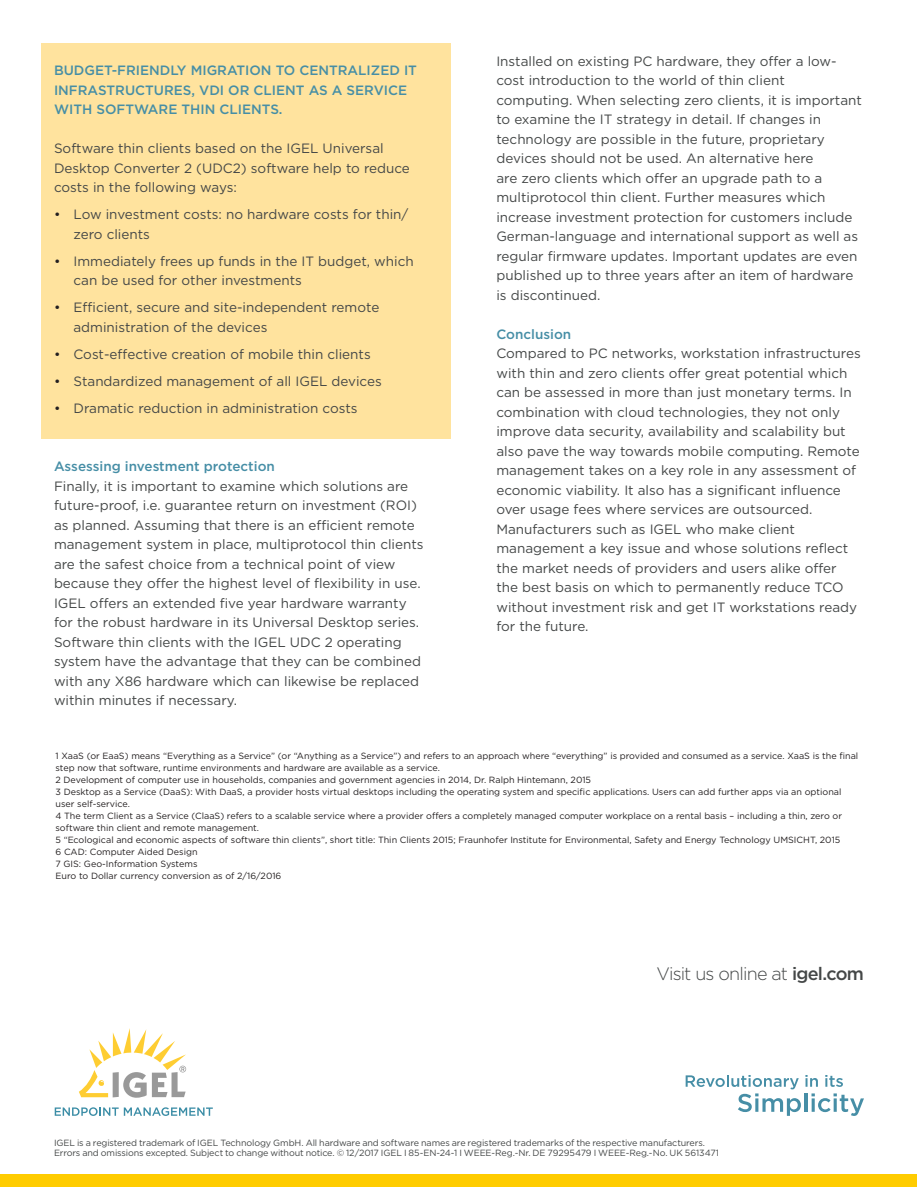
<style>
.page{position:relative;width:918px;height:1188px;background:#fff}
.page>*{position:absolute;margin:0;border:0;box-sizing:border-box;transform-origin:0 0}
.t1{font:300 18px "Gotham";letter-spacing:-.05em;color:#444747}
.t2{font:13.5px/19.5px "Gotham";color:#444747}
.t3{font:500 13.5px/19.5px "Gotham";color:#468ea6}
.t4{font:9px/12px "Gotham";color:#231f20}
.t5{font:9px/10.5px "Gotham";letter-spacing:-.015em;color:#444747}
.s1{color:#231f20}
.s2{font-weight:500}
</style>
<div class="page">
<div style="left:41px;top:44px;width:409px;height:395px;background:#ffe39e"></div>
<svg style="left:686px;top:1075px;width:178px;height:41px"></svg>
<svg style="left:55px;top:1107px;width:158px;height:9px"></svg>
<svg style="left:79px;top:1028px;width:107px;height:70px"></svg>
<div style="left:1px;top:1175px;width:916px;height:12px;background:#fc0"></div>
<p class="t3" style="left:54px;top:60px;width:365px">BUDGET-FRIENDLY MIGRATION TO CENTRALIZED IT</p>
<p class="t3" style="left:54px;top:80px;width:355px">INFRASTRUCTURES, VDI OR CLIENT AS A SERVICE<br>WITH SOFTWARE THIN CLIENTS.</p>
<p class="t2" style="left:54px;top:138px;width:357px">Software thin clients based on the IGEL Universal<br>Desktop Converter 2 (UDC2) software help to reduce costs in the following ways:</p>
<p class="t2" style="left:73px;top:204px;width:336px;text-indent:-19px"><span class="s1">•</span> Low investment costs: no hardware costs for thin/ zero clients</p>
<p class="t2" style="left:73px;top:251px;width:342px;text-indent:-19px"><span class="s1">•</span> Immediately frees up funds in the IT budget, which can be used for other investments</p>
<p class="t2" style="left:54px;top:297px;width:327px"><span class="s1">•</span> Efficient, secure and site-independent remote</p>
<p class="t2" style="left:73px;top:317px;width:195px">administration of the devices</p>
<p class="t2" style="left:54px;top:344px;width:318px"><span class="s1">•</span> Cost-effective creation of mobile thin clients</p>
<p class="t2" style="left:54px;top:371px;width:329px"><span class="s1">•</span> Standardized management of all IGEL devices</p>
<p class="t2" style="left:54px;top:398px;width:305px"><span class="s1">•</span> Dramatic reduction in administration costs</p>
<p class="t3" style="left:54px;top:456px;width:222px">Assessing investment protection</p>
<p class="t2" style="left:54px;top:476px;width:371px">Finally, it is important to examine which solutions are future-proof, i.e. guarantee return on investment (ROI) as planned. Assuming that there is an efficient remote management system in place, multiprotocol thin clients are the safest choice from a technical point of view because they offer the highest level of flexibility in use.<br>IGEL offers an extended five year hardware warranty for the robust hardware in its Universal Desktop series.<br>Software thin clients with the IGEL UDC 2 operating system have the advantage that they can be combined with any X86 hardware which can likewise be replaced within minutes if necessary.</p>
<p class="t2" style="left:496px;top:51px;width:367px">Installed on existing PC hardware, they offer a low&shy;cost introduction to the world of thin client computing. When selecting zero clients, it is important to examine the IT strategy in detail. If changes in technology are possible in the future, proprietary devices should not be used. An alternative here<br>are zero clients which offer an upgrade path to a multiprotocol thin client. Further measures which increase investment protection for customers include German-language and international support as well as regular firmware updates. Important updates are even published up to three years after an item of hardware is discontinued.</p>
<p class="t3" style="left:496px;top:324px;width:76px">Conclusion</p>
<p class="t2" style="left:496px;top:343px;width:366px">Compared to PC networks, workstation infrastructures with thin and zero clients offer great potential which can be assessed in more than just monetary terms. In combination with cloud technologies, they not only improve data security, availability and scalability but also pave the way towards mobile computing. Remote management takes on a key role in any assessment of economic viability. It also has a significant influence over usage fees where services are outsourced.<br>Manufacturers such as IGEL who make client management a key issue and whose solutions reflect the market needs of providers and users alike offer the best basis on which to permanently reduce TCO without investment risk and get IT workstations ready for the future.</p>
<p class="t4" style="left:56px;top:750px;width:804px">1 XaaS (or EaaS) means “Everything as a Service” (or “Anything as a Service”) and refers to an approach where “everything” is provided and consumed as a service. XaaS is the final step now that software, runtime environments and hardware are available as a service.</p>
<p class="t4" style="left:56px;top:774px;width:537px">2 Development of computer use in households, companies and government agencies in 2014, Dr. Ralph Hintemann, 2015</p>
<p class="t4" style="left:56px;top:786px;width:787px">3 Desktop as a Service (DaaS): With DaaS, a provider hosts virtual desktops including the operating system and specific applications. Users can add further apps via an optional user self-service.</p>
<p class="t4" style="left:56px;top:810px;width:788px">4 The term Client as a Service (ClaaS) refers to a scalable service where a provider offers a completely managed computer workplace on a rental basis – including a thin, zero or software thin client and remote management.</p>
<p class="t4" style="left:56px;top:834px;width:786px">5 “Ecological and economic aspects of software thin clients”, short title: Thin Clients 2015; Fraunhofer Institute for Environmental, Safety and Energy Technology UMSICHT, 2015</p>
<p class="t4" style="left:56px;top:846px;width:144px">6 CAD: Computer Aided Design</p>
<p class="t4" style="left:56px;top:858px;width:144px">7 GIS: Geo-Information Systems</p>
<p class="t4" style="left:56px;top:870px;width:227px">Euro to Dollar currency conversion as of 2/16/2016</p>
<p class="t1" style="left:657px;top:963px;width:209px">Visit us online at <span class="s2">igel.com</span></p>
<p class="t5" style="left:54px;top:1137px;width:667px">IGEL is a registered trademark of IGEL Technology GmbH. All hardware and software names are registered trademarks of the respective manufacturers.<br>Errors and omissions excepted. Subject to change without notice. © 12/2017 IGEL I 85-EN-24-1 I WEEE-Reg.-Nr. DE 79295479 I WEEE-Reg.-No. UK 5613471</p>
</div>
